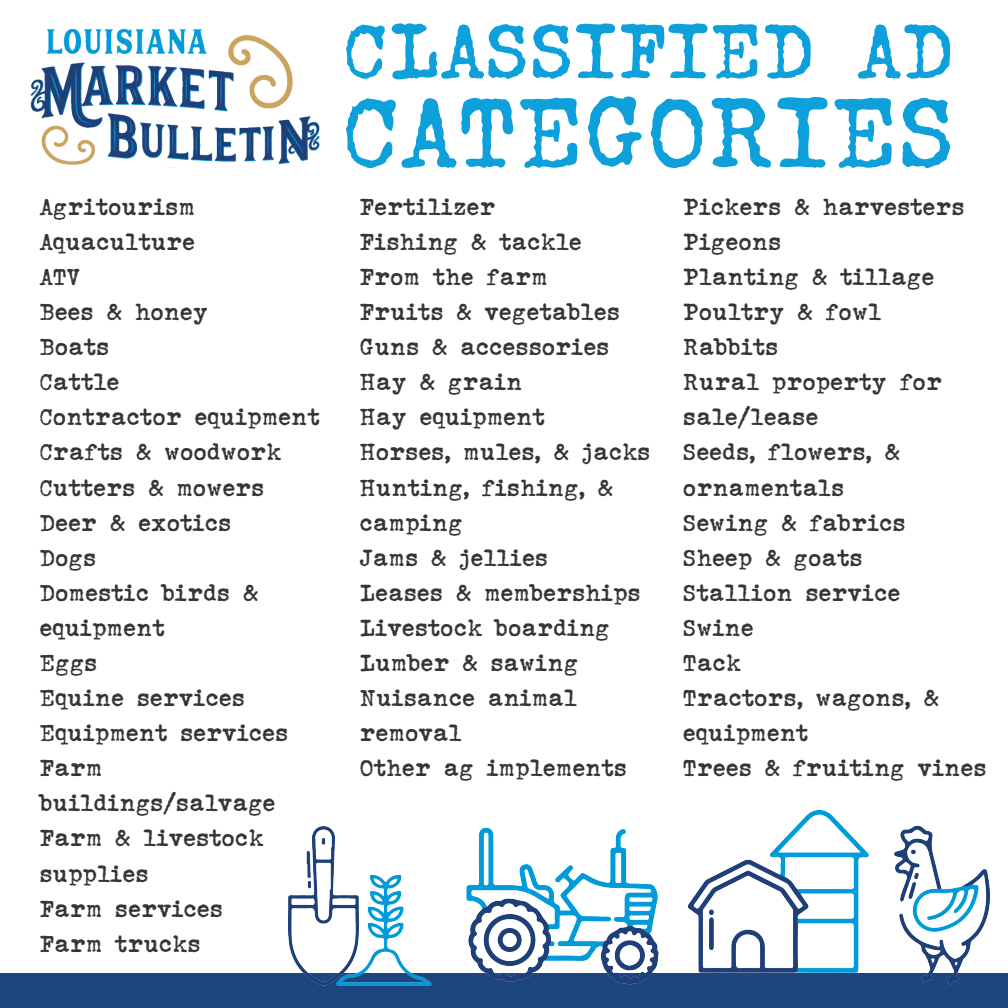
<style>
.page{position:relative;width:1008px;height:1008px;background:#fff}
.page>*{position:absolute;margin:0;border:0;box-sizing:border-box;transform-origin:0 0}
.t1{font:700 96.95px "John Doe";color:#0da0da}
.t2{font:700 75.6px "John Doe";color:#0da0da}
.t3{font:700 22.75px/35px "John Doe";color:#353535}
</style>
<div class="page">
<div style="left:0;top:973px;width:1008px;height:35px;background:#1d457e"></div>
<img style="left:30px;top:28px;width:290px;height:140px">
<img style="left:288px;top:810px;width:702px;height:176px">
<h2 class="t2" style="left:343px;top:3px;width:612px">CLASSIFIED AD</h2>
<h1 class="t1" style="left:342px;top:71px;width:615px">CATEGORIES</h1>
<p class="t3" style="left:39px;top:189px;width:282px">Agritourism<br>Aquaculture<br>ATV<br>Bees &amp; honey<br>Boats<br>Cattle<br>Contractor equipment<br>Crafts &amp; woodwork<br>Cutters &amp; mowers<br>Deer &amp; exotics<br>Dogs<br>Domestic birds &amp; equipment<br>Eggs<br>Equine services<br>Equipment services<br>Farm buildings/salvage<br>Farm &amp; livestock supplies<br>Farm services<br>Farm trucks</p>
<p class="t3" style="left:360px;top:189px;width:292px">Fertilizer<br>Fishing &amp; tackle<br>From the farm<br>Fruits &amp; vegetables<br>Guns &amp; accessories<br>Hay &amp; grain<br>Hay equipment<br>Horses, mules, &amp; jacks<br>Hunting, fishing, &amp; camping<br>Jams &amp; jellies<br>Leases &amp; memberships<br>Livestock boarding<br>Lumber &amp; sawing<br>Nuisance animal removal<br>Other ag implements</p>
<p class="t3" style="left:683px;top:188px;width:305px">Pickers &amp; harvesters<br>Pigeons<br>Planting &amp; tillage<br>Poultry &amp; fowl<br>Rabbits<br>Rural property for sale/lease<br>Seeds, flowers, &amp; ornamentals<br>Sewing &amp; fabrics<br>Sheep &amp; goats<br>Stallion service<br>Swine<br>Tack<br>Tractors, wagons, &amp; equipment<br>Trees &amp; fruiting vines</p>
</div>
